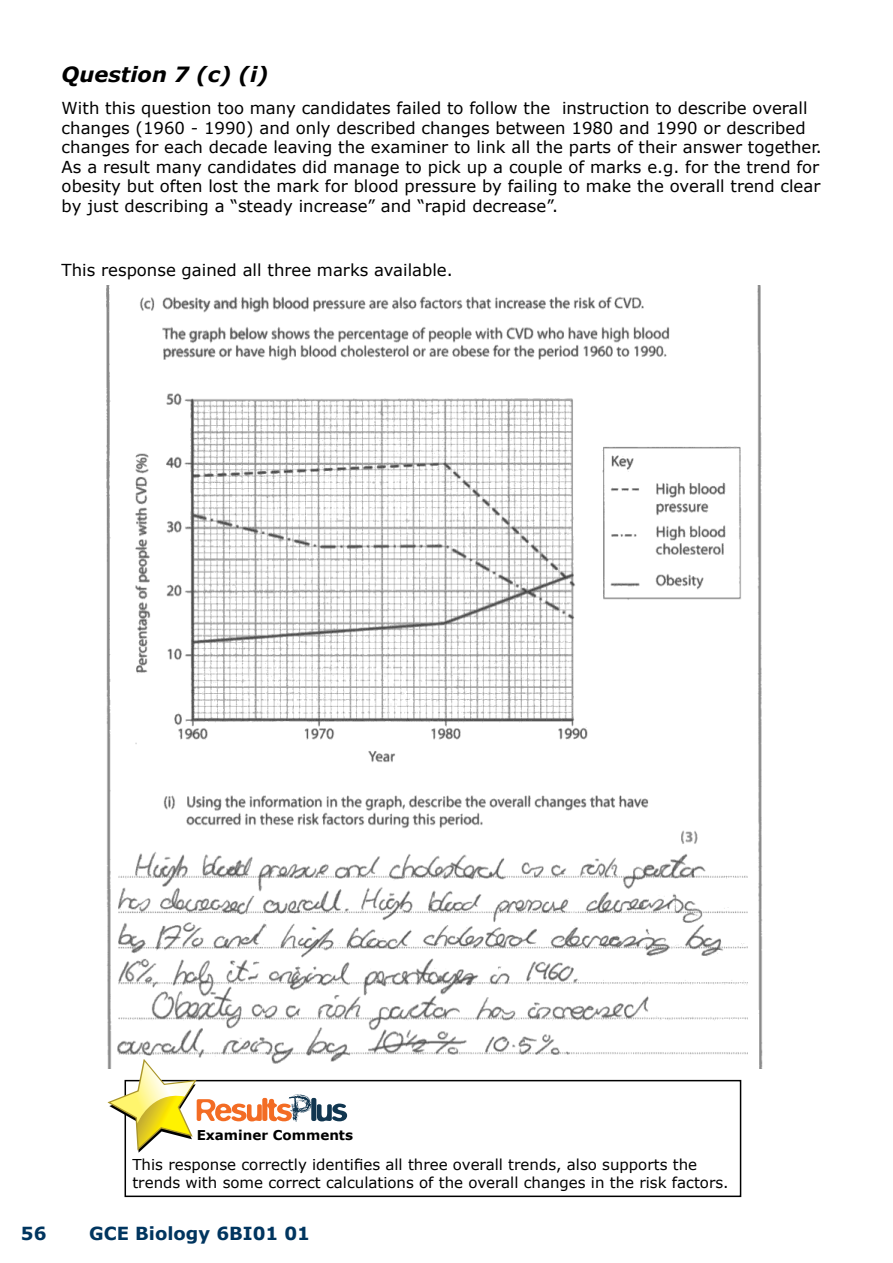
<style>
.page{position:relative;width:893px;height:1263px;background:#fff}
.page>*{position:absolute;margin:0;border:0;box-sizing:border-box;transform-origin:0 0}
.t1{font:italic 700 21px "Verdana";color:#000}
.t2{font:700 18px "Verdana";color:#00355f}
.t3{font:16.5px/19.5px "Verdana";color:#000}
.t4{font:15px/18px "Verdana";color:#000}
.t5{font:700 13.5px "Verdana";color:#000}
</style>
<div class="page">
<img style="left:106px;top:286px;width:657px;height:782px">
<div style="left:125px;top:1080px;width:616px;height:117px;border:2px solid #000"></div>
<svg style="left:106px;top:1058px;width:241px;height:95px"></svg>
<p class="t1" style="left:62px;top:61px;width:208px">Question 7 (c) (i)</p>
<p class="t3" style="left:62px;top:98px;width:762px">With this question too many candidates failed to follow the instruction to describe overall changes (1960 - 1990) and only described changes between 1980 and 1990 or described changes for each decade leaving the examiner to link all the parts of their answer together.<br>As a result many candidates did manage to pick up a couple of marks e.g. for the trend for obesity but often lost the mark for blood pressure by failing to make the overall trend clear by just describing a “steady increase” and “rapid decrease”.</p>
<p class="t3" style="left:62px;top:260px;width:393px">This response gained all three marks available.</p>
<p class="t5" style="left:197px;top:1127px;width:158px">Examiner Comments</p>
<p class="t4" style="left:132px;top:1155px;width:598px">This response correctly identifies all three overall trends, also supports the trends with some correct calculations of the overall changes in the risk factors.</p>
<p class="t2" style="left:21px;top:1222px;width:27px">56</p>
<p class="t2" style="left:89px;top:1222px;width:222px">GCE Biology 6BI01 01</p>
</div>
